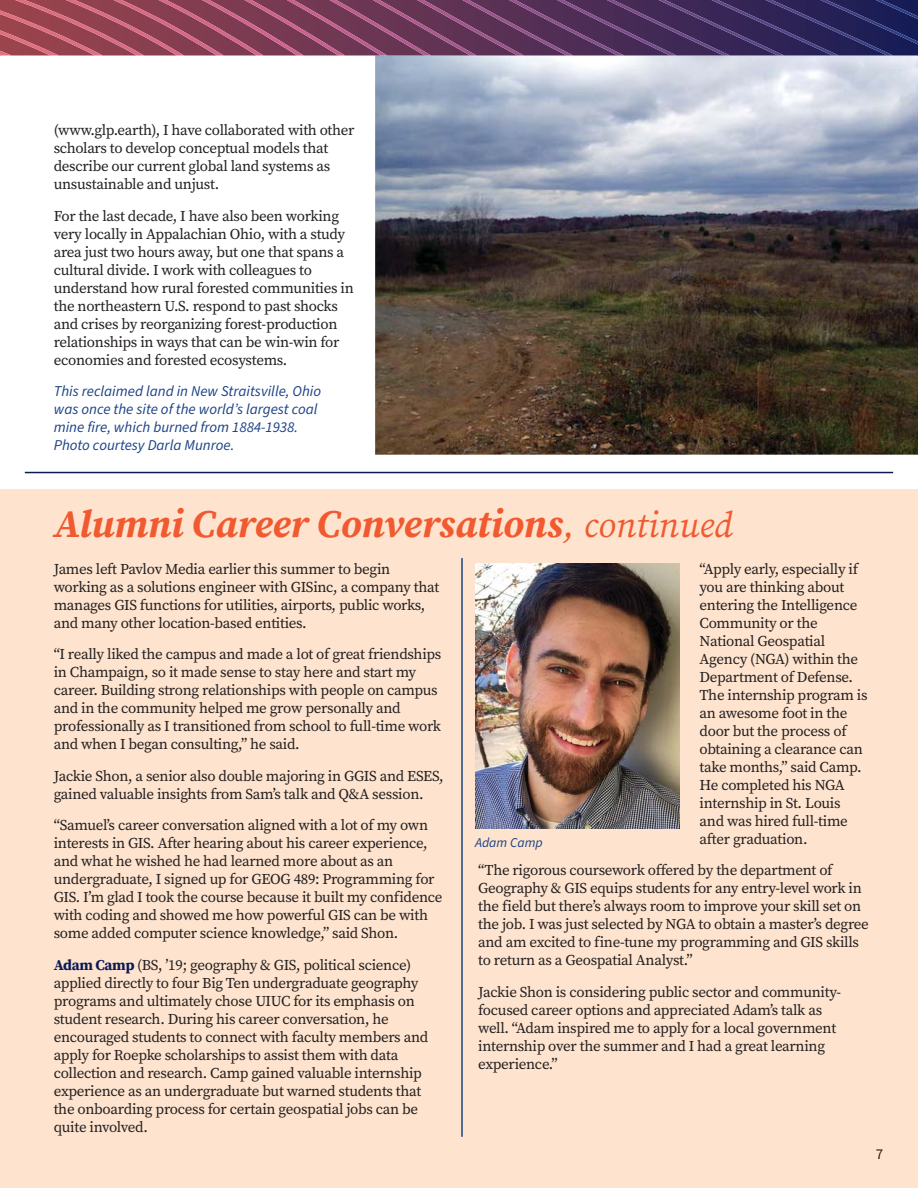
<style>
.page{position:relative;width:918px;height:1188px;background:#fff}
.page>*{position:absolute;margin:0;border:0;box-sizing:border-box;transform-origin:0 0}
.t1{font:italic 700 39px "Source Serif Pro";color:#f15a30}
.t2{font:15px/18px "Source Serif Pro";letter-spacing:-.02em;color:#231f20}
.t3{font:italic 15px/18px "Source Sans Pro";color:#1c4285}
.t4{font:15px "Source Sans Pro";color:#231f20}
.t5{font:italic 13.5px "Source Sans Pro";color:#1c4285}
.s1{font-weight:400}
.s2{font-weight:400;font-size:36px}
.s3{font-weight:700;color:#0c1a54}
</style>
<div class="page">
<div style="left:0;top:489px;width:918px;height:699px;background:#fee4ce"></div>
<hr style="left:462px;top:558px;width:1px;height:579px;background:#1c4285">
<hr style="left:25px;top:472px;width:868px;height:1px;background:#0c1a54">
<img style="left:475px;top:564px;width:204px;height:264px">
<img style="left:375px;top:56px;width:543px;height:399px">
<svg style="left:0;top:0;width:918px;height:56px;background:#6a3b5e"></svg>
<p class="t2" style="left:54px;top:122px;width:302px">(www.glp.earth), I have collaborated with other scholars to develop conceptual models that describe our current global land systems as unsustainable and unjust.</p>
<p class="t2" style="left:54px;top:208px;width:302px">For the last decade, I have also been working very locally in Appalachian Ohio, with a study area just two hours away, but one that spans a cultural divide. I work with colleagues to understand how rural forested communities in the northeastern U.S. respond to past shocks and crises by reorganizing forest-production relationships in ways that can be win-win for economies and forested ecosystems.</p>
<p class="t3" style="left:54px;top:384px;width:269px">This reclaimed land in New Straitsville, Ohio was once the site of the world’s largest coal mine fire, which burned from 1884-1938.<br>Photo courtesy Darla Munroe.</p>
<h1 class="t1" style="left:54px;top:500px;width:681px">Alumni Career Conversations<span class="s1">,</span> <span class="s2">continued</span></h1>
<p class="t2" style="left:54px;top:561px;width:387px">James left Pavlov Media earlier this summer to begin working as a solutions engineer with GISinc, a company that manages GIS functions for utilities, airports, public works, and many other location-based entities.</p>
<p class="t2" style="left:54px;top:646px;width:389px">“I really liked the campus and made a lot of great friendships in Champaign, so it made sense to stay here and start my career. Building strong relationships with people on campus and in the community helped me grow personally and professionally as I transitioned from school to full-time work and when I began consulting,” he said.</p>
<p class="t2" style="left:54px;top:768px;width:391px">Jackie Shon, a senior also double majoring in GGIS and ESES, gained valuable insights from Sam’s talk and Q&amp;A session.</p>
<p class="t2" style="left:54px;top:817px;width:390px">“Samuel’s career conversation aligned with a lot of my own interests in GIS. After hearing about his career experience, and what he wished he had learned more about as an undergraduate, I signed up for GEOG 489: Programming for GIS. I’m glad I took the course because it built my confidence with coding and showed me how powerful GIS can be with some added computer science knowledge,” said Shon.</p>
<p class="t2" style="left:54px;top:957px;width:376px"><span class="s3">Adam Camp</span> (BS, ’19; geography &amp; GIS, political science) applied directly to four Big Ten undergraduate geography programs and ultimately chose UIUC for its emphasis on student research. During his career conversation, he encouraged students to connect with faculty members and apply for Roepke scholarships to assist them with data collection and research. Camp gained valuable internship experience as an undergraduate but warned students that the onboarding process for certain geospatial jobs can be quite involved.</p>
<p class="t2" style="left:700px;top:561px;width:170px">“Apply early, especially if you are thinking about entering the Intelligence<br>Community or the<br>National Geospatial<br>Agency (NGA) within the<br>Department of Defense.<br>The internship program is an awesome foot in the door but the process of obtaining a clearance can take months,” said Camp.<br>He completed his NGA internship in St. Louis and was hired full-time after graduation.</p>
<p class="t2" style="left:478px;top:862px;width:392px">“The rigorous coursework offered by the department of Geography &amp; GIS equips students for any entry-level work in the field but there’s always room to improve your skill set on the job. I was just selected by NGA to obtain a master’s degree and am excited to fine-tune my programming and GIS skills to return as a Geospatial Analyst.”</p>
<p class="t2" style="left:478px;top:984px;width:365px">Jackie Shon is considering public sector and community&shy;focused career options and appreciated Adam’s talk as well. “Adam inspired me to apply for a local government internship over the summer and I had a great learning experience.”</p>
<p class="t5" style="left:475px;top:838px;width:69px">Adam Camp</p>
<p class="t4" style="left:876px;top:1148px;width:9px">7</p>
</div>
